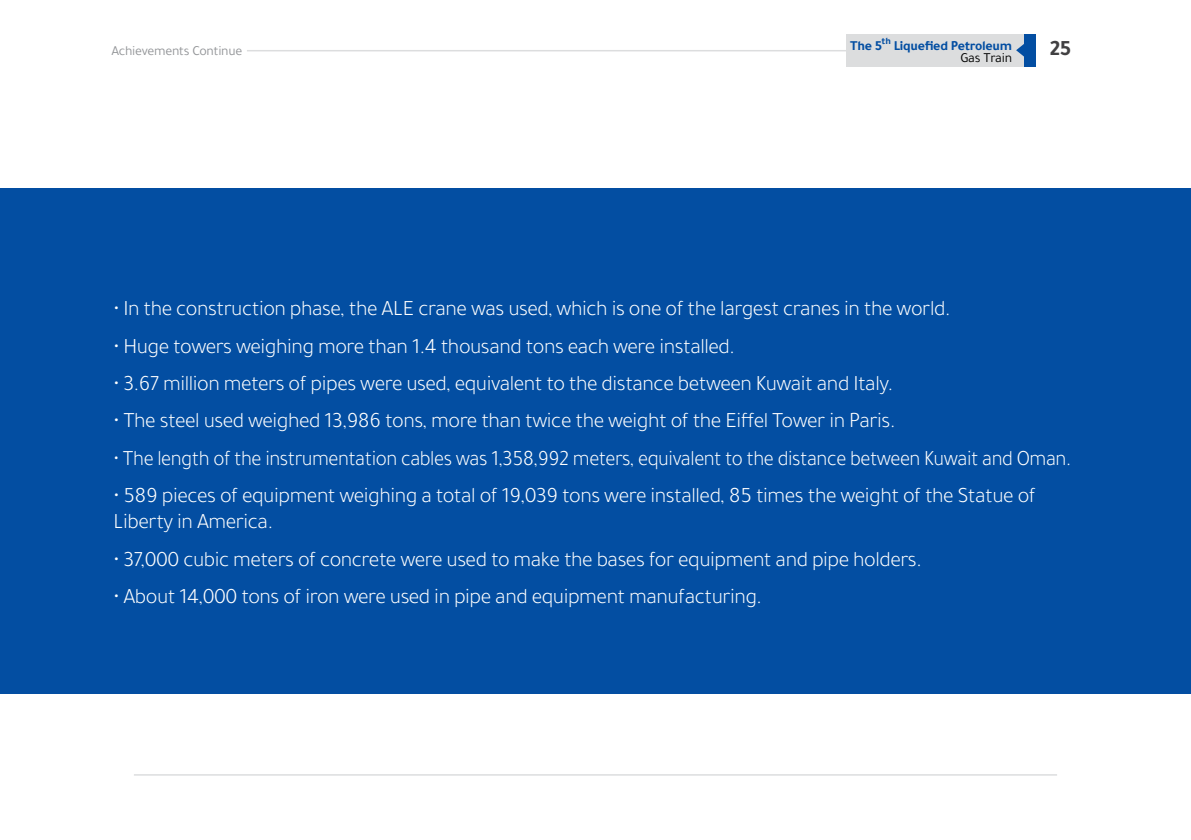
<style>
.page{position:relative;width:1191px;height:840px;background:#fff}
.page>*{position:absolute;margin:0;border:0;box-sizing:border-box;transform-origin:0 0}
.t1{font:300 22px/26px "Tajawal";letter-spacing:-.02em;color:#fff}
.t2{font:300 22px "Tajawal";letter-spacing:-.02em;color:#fff;scale:.95 1}
.t3{font:700 22px "Tajawal";color:#414042}
.t4{font:700 13.8px "Tajawal";letter-spacing:-.02em;color:#034ea2}
.t5{font:13.8px "Tajawal";letter-spacing:-.02em;color:#939598}
.t6{font:13.8px "Tajawal";letter-spacing:-.02em;color:#000}
</style>
<div class="page">
<div style="left:0;top:188px;width:1191px;height:505px;background:#034ea2"></div>
<hr style="left:247px;top:50px;width:609px;height:1px;background:#dcddde">
<div style="left:846px;top:34px;width:178px;height:32px;background:#dcddde"></div>
<div style="left:1024px;top:34px;width:11px;height:32px;background:#034ea2"></div>
<svg style="left:1016px;top:44px;width:8px;height:13px"></svg>
<hr style="left:134px;top:773px;width:923px;height:2px;background:#dcddde">
<p class="t5" style="left:112px;top:41px;width:132px">Achievements Continue</p>
<p class="t4" style="left:850px;top:35px;width:163px">The 5<sup>th</sup> Liquefied Petroleum</p>
<p class="t3" style="left:1050px;top:31px;width:23px">25</p>
<p class="t6" style="left:960px;top:49px;width:53px">Gas Train</p>
<p class="t1" style="left:113px;top:295px;width:838px">• In the construction phase, the ALE crane was used, which is one of the largest cranes in the world.</p>
<p class="t1" style="left:113px;top:333px;width:623px">• Huge towers weighing more than 1.4 thousand tons each were installed.</p>
<p class="t1" style="left:113px;top:370px;width:781px">• 3.67 million meters of pipes were used, equivalent to the distance between Kuwait and Italy.</p>
<p class="t1" style="left:113px;top:407px;width:783px">• The steel used weighed 13,986 tons, more than twice the weight of the Eiffel Tower in Paris.</p>
<p class="t2" style="left:113px;top:443px;width:1009px">• The length of the instrumentation cables was 1,358,992 meters, equivalent to the distance between Kuwait and Oman.</p>
<p class="t1" style="left:113px;top:482px;width:923px">• 589 pieces of equipment weighing a total of 19,039 tons were installed, 85 times the weight of the Statue of<br>Liberty in America.</p>
<p class="t1" style="left:113px;top:545px;width:810px">• 37,000 cubic meters of concrete were used to make the bases for equipment and pipe holders.</p>
<p class="t1" style="left:113px;top:583px;width:650px">• About 14,000 tons of iron were used in pipe and equipment manufacturing.</p>
</div>
